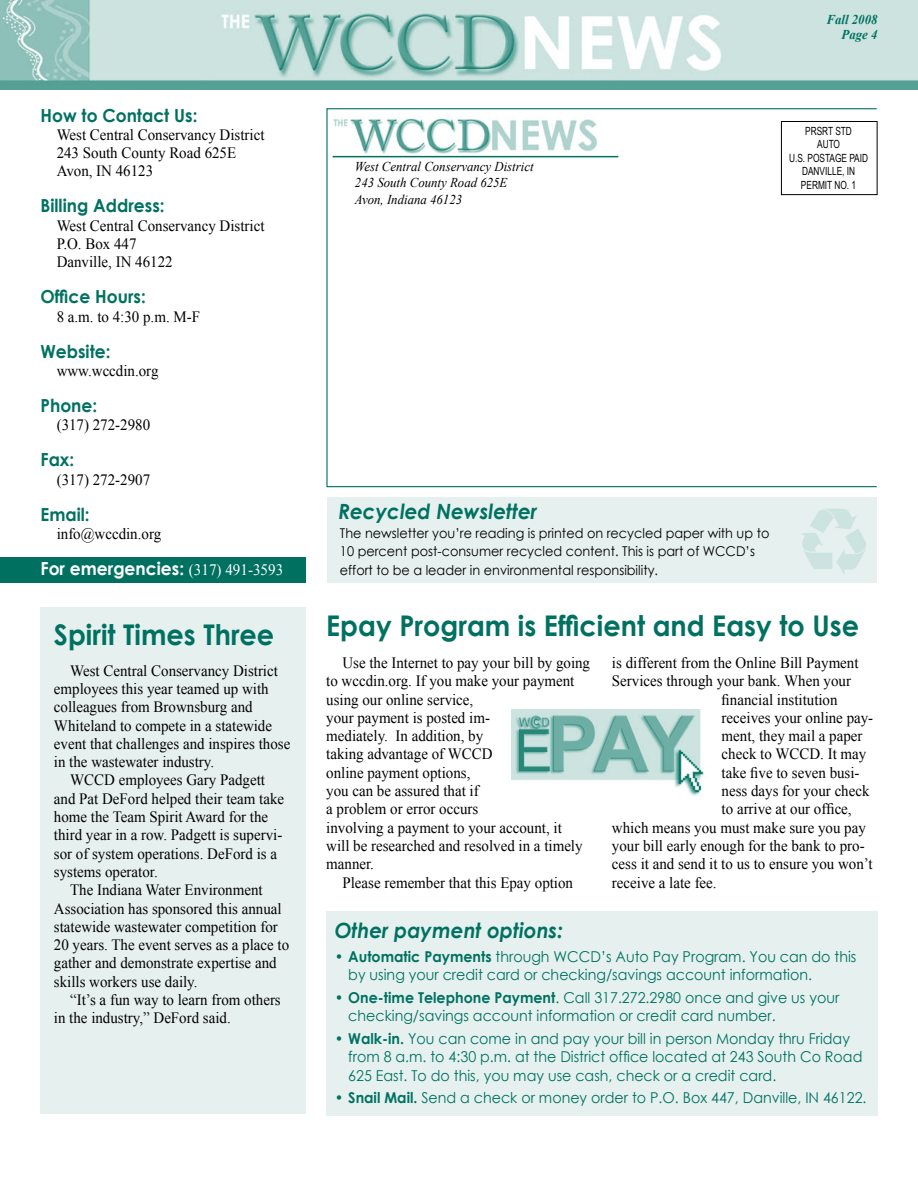
<style>
.page{position:relative;width:918px;height:1188px;background:#fff}
.page>*{position:absolute;margin:0;border:0;box-sizing:border-box;transform-origin:0 0}
.t1{font:700 28.5px "Century Gothic";color:#007161;scale:.95 1}
.t2{font:italic 700 21px "Century Gothic";color:#007161;scale:.95 1}
.t3{font:700 18px "Century Gothic";color:#007161;scale:.95 1}
.t4{font:700 18px "Century Gothic";color:#fff;scale:.95 1}
.t5{font:15.75px/18.3px "Times New Roman";color:#000;scale:.95 1}
.t6{font:15px/18.3px "Century Gothic";color:#007161;scale:.95 1}
.t7{font:13.5px/18.3px "Century Gothic";color:#000;scale:.95 1}
.t8{font:italic 13.5px/16.5px "Times New Roman";color:#000;scale:.95 1}
.t9{font:italic 700 13.5px/15px "Times New Roman";color:#007161;text-align:right;scale:.95 1}
.t10{font:11.25px/13.5px "Arial Narrow";color:#000;text-align:center;scale:.9 1}
.s1{font-family:"Times New Roman";font-weight:400;font-size:15.9px}
.s2{font-weight:700}
</style>
<div class="page">
<div style="left:40px;top:608px;width:266px;height:506px;background:#e6f1ef"></div>
<div style="left:327px;top:497px;width:550px;height:86px;background:#e6f1ef"></div>
<img style="left:0;top:0;width:918px;height:89px">
<div style="left:0;top:557px;width:306px;height:26px;background:#007161"></div>
<img style="left:801px;top:509px;width:65px;height:65px">
<img style="left:333px;top:118px;width:264px;height:36px">
<hr style="left:333px;top:156px;width:285px;height:1px;background:#007161">
<div style="left:781px;top:121px;width:97px;height:74px;border:1px solid #000"></div>
<div style="left:326px;top:911px;width:552px;height:205px;background:#e6f1ef"></div>
<img style="left:511px;top:710px;width:193px;height:86px">
<p class="t3" style="left:40px;top:101px;width:167px">How to Contact Us:</p>
<p class="t5" style="left:57px;top:125px;width:220px">West Central Conservancy District<br>243 South County Road 625E<br>Avon, IN 46123</p>
<p class="t3" style="left:40px;top:192px;width:132px">Billing Address:</p>
<p class="t5" style="left:57px;top:216px;width:220px">West Central Conservancy District<br>P.O. Box 447<br>Danville, IN 46122</p>
<p class="t3" style="left:40px;top:283px;width:112px">Office Hours:</p>
<p class="t5" style="left:57px;top:307px;width:152px">8 a.m. to 4:30 p.m. M-F</p>
<p class="t3" style="left:40px;top:337px;width:75px">Website:</p>
<p class="t5" style="left:57px;top:361px;width:109px">www.wccdin.org</p>
<p class="t3" style="left:40px;top:392px;width:61px">Phone:</p>
<p class="t5" style="left:57px;top:416px;width:100px">(317) 272-2980</p>
<p class="t3" style="left:40px;top:446px;width:37px">Fax:</p>
<p class="t5" style="left:57px;top:470px;width:100px">(317) 272-2907</p>
<p class="t3" style="left:40px;top:500px;width:53px">Email:</p>
<p class="t5" style="left:57px;top:524px;width:111px">info@wccdin.org</p>
<p class="t4" style="left:40px;top:555px;width:257px">For emergencies: <span class="s1">(317) 491-3593</span></p>
<h1 class="t1" style="left:54px;top:613px;width:233px">Spirit Times Three</h1>
<p class="t5" style="left:70px;top:661px;width:220px">West Central Conservancy District</p>
<p class="t5" style="left:54px;top:679px;width:228px">employees this year teamed up with</p>
<p class="t5" style="left:54px;top:698px;width:211px">colleagues from Brownsburg and</p>
<p class="t5" style="left:54px;top:716px;width:231px">Whiteland to compete in a statewide</p>
<p class="t5" style="left:54px;top:734px;width:250px">event that challenges and inspires those</p>
<p class="t5" style="left:54px;top:753px;width:170px">in the wastewater industry.</p>
<p class="t5" style="left:70px;top:771px;width:207px">WCCD employees Gary Padgett</p>
<p class="t5" style="left:54px;top:789px;width:244px">and Pat DeFord helped their team take</p>
<p class="t5" style="left:54px;top:807px;width:227px">home the Team Spirit Award for the</p>
<p class="t5" style="left:54px;top:826px;width:242px">third year in a row. Padgett is supervi-</p>
<p class="t5" style="left:54px;top:844px;width:236px">sor of system operations. DeFord is a</p>
<p class="t5" style="left:54px;top:862px;width:111px">systems operator.</p>
<p class="t5" style="left:70px;top:881px;width:204px">The Indiana Water Environment</p>
<p class="t5" style="left:54px;top:899px;width:241px">Association has sponsored this annual</p>
<p class="t5" style="left:54px;top:917px;width:237px">statewide wastewater competition for</p>
<p class="t5" style="left:54px;top:936px;width:249px">20 years. The event serves as a place to</p>
<p class="t5" style="left:54px;top:954px;width:236px">gather and demonstrate expertise and</p>
<p class="t5" style="left:54px;top:972px;width:153px">skills workers use daily.</p>
<p class="t5" style="left:70px;top:990px;width:223px">“It’s a fun way to learn from others</p>
<p class="t5" style="left:54px;top:1009px;width:188px">in the industry,” DeFord said.</p>
<p class="t8" style="left:355px;top:158px;width:190px">West Central Conservancy District<br>243 South County Road 625E<br>Avon, Indiana 46123</p>
<p class="t9" style="left:827px;top:12px;width:55px">Fall 2008<br>Page 4</p>
<p class="t10" style="left:789px;top:124px;width:89px">PRSRT STD<br>AUTO<br>U.S. POSTAGE PAID<br>DANVILLE, IN<br>PERMIT NO. 1</p>
<h2 class="t2" style="left:339px;top:495px;width:211px">Recycled Newsletter</h2>
<p class="t7" style="left:340px;top:524px;width:454px">The newsletter you’re reading is printed on recycled paper with up to<br>10 percent post-consumer recycled content. This is part of WCCD’s effort to be a leader in environmental responsibility.</p>
<h1 class="t1" style="left:326px;top:604px;width:562px">Epay Program is Efficient and Easy to Use</h1>
<p class="t5" style="left:326px;top:653px;width:279px;text-indent:16px">Use the Internet to pay your bill by going to wccdin.org. If you make your payment using our online service,<br>your payment is posted im-<br>mediately. In addition, by<br>taking advantage of WCCD<br>online payment options,<br>you can be assured that if<br>a problem or error occurs<br>involving a payment to your account, it<br>will be researched and resolved in a timely manner.</p>
<p class="t5" style="left:342px;top:873px;width:244px">Please remember that this Epay option</p>
<p class="t5" style="left:612px;top:653px;width:261px">is different from the Online Bill Payment</p>
<p class="t5" style="left:612px;top:672px;width:253px">Services through your bank. When your</p>
<p class="t5" style="left:722px;top:690px;width:124px">financial institution</p>
<p class="t5" style="left:722px;top:708px;width:161px">receives your online pay-</p>
<p class="t5" style="left:722px;top:726px;width:150px">ment, they mail a paper</p>
<p class="t5" style="left:722px;top:745px;width:154px">check to WCCD. It may</p>
<p class="t5" style="left:722px;top:763px;width:147px">take five to seven busi-</p>
<p class="t5" style="left:722px;top:781px;width:157px">ness days for your check</p>
<p class="t5" style="left:722px;top:800px;width:138px">to arrive at our office,</p>
<p class="t5" style="left:612px;top:818px;width:269px">which means you must make sure you pay</p>
<p class="t5" style="left:612px;top:836px;width:267px">your bill early enough for the bank to pro-</p>
<p class="t5" style="left:612px;top:855px;width:276px">cess it and send it to us to ensure you won’t</p>
<p class="t5" style="left:612px;top:873px;width:112px">receive a late fee.</p>
<h2 class="t2" style="left:335px;top:914px;width:242px">Other payment options:</h2>
<p class="t6" style="left:348px;top:947px;width:536px;text-indent:-13px">• <span class="s2">Automatic Payments</span> through WCCD’s Auto Pay Program. You can do this by using your credit card or checking/savings account information.</p>
<p class="t6" style="left:348px;top:988px;width:518px;text-indent:-13px">• <span class="s2">One-time Telephone Payment</span>. Call 317.272.2980 once and give us your checking/savings account information or credit card number.</p>
<p class="t6" style="left:348px;top:1029px;width:543px;text-indent:-13px">• <span class="s2">Walk-in.</span> You can come in and pay your bill in person Monday thru Friday from 8 a.m. to 4:30 p.m. at the District office located at 243 South Co Road<br>625 East. To do this, you may use cash, check or a credit card.</p>
<p class="t6" style="left:335px;top:1088px;width:561px">• <span class="s2">Snail Mail.</span> Send a check or money order to P.O. Box 447, Danville, IN 46122.</p>
</div>
